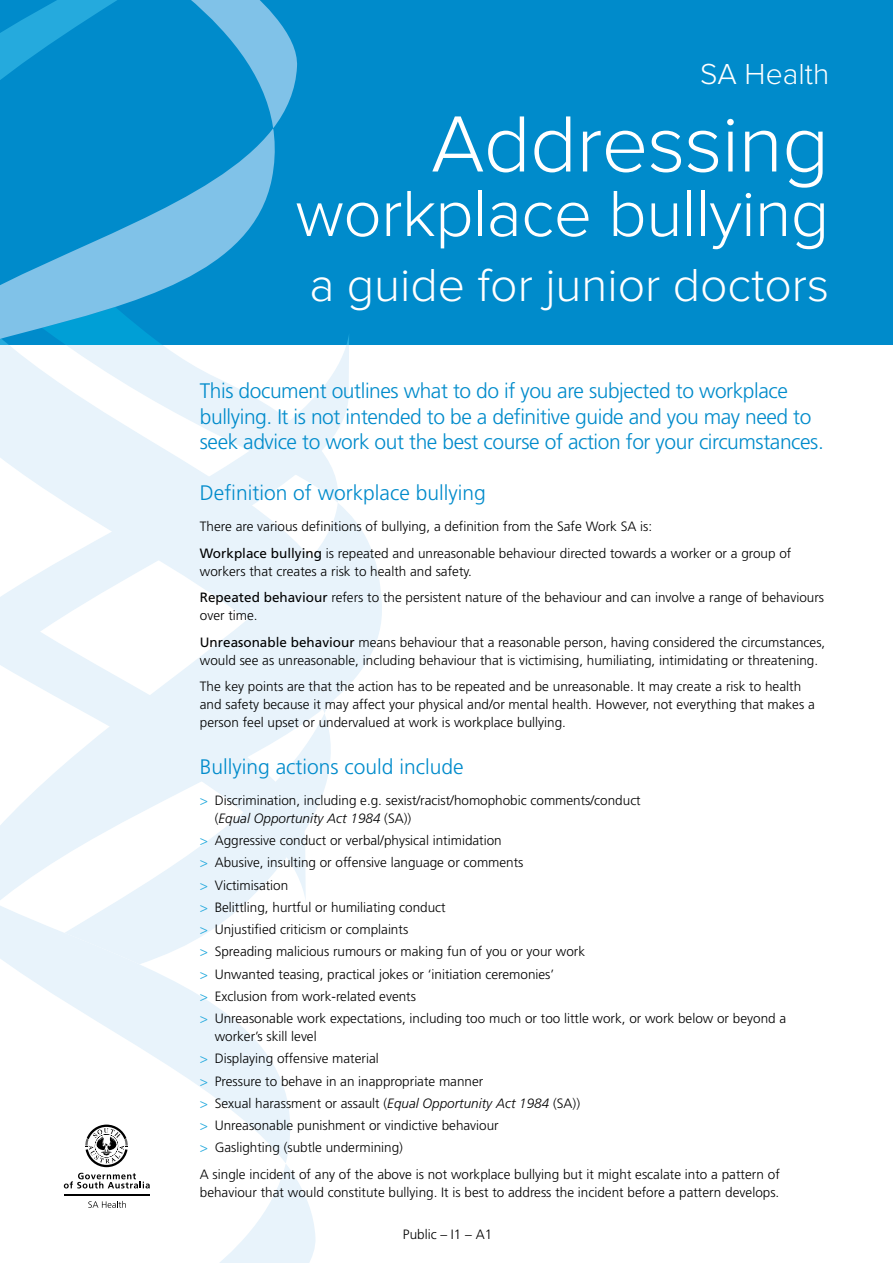
<style>
.page{position:relative;width:893px;height:1263px;background:#fff}
.page>*{position:absolute;margin:0;border:0;box-sizing:border-box;transform-origin:0 0}
.t1{font:300 82.5px "Proxima Nova";letter-spacing:-.01em;color:#fff}
.t2{font:300 67.5px "Proxima Nova";letter-spacing:-.01em;color:#fff}
.t3{font:300 48px "Proxima Nova";color:#fff}
.t4{font:300 30px "Proxima Nova";color:#fff}
.t5{font:300 21px/25.5px "Frutiger";letter-spacing:-.02em;color:#008bcb}
.t6{font:300 21px "Frutiger";color:#008bcb}
.t7{font:300 13.5px/22.2px "Frutiger";color:#000}
.s1{font-weight:400}
.s2{color:#25aadd}
.s3{font-style:italic}
</style>
<div class="page">
<svg style="left:0;top:344px;width:399px;height:919px"></svg>
<svg style="left:0;top:344px;width:317px;height:558px;fill:#e8f3fb"></svg>
<div style="left:0;top:0;width:893px;height:344px;background:#008bcb"></div>
<svg style="left:0;top:0;width:297px;height:344px"></svg>
<svg style="left:88px;top:1201px;width:38px;height:7px"></svg>
<hr style="left:64px;top:1194px;width:86px;height:2px;background:#000">
<svg style="left:64px;top:1173px;width:86px;height:15px"></svg>
<svg style="left:85px;top:1124px;width:43px;height:43px"></svg>
<h3 class="t4" style="left:700px;top:60px;width:130px">SA Health</h3>
<h1 class="t1" style="left:431px;top:106px;width:400px">Addressing</h1>
<h2 class="t2" style="left:295px;top:183px;width:535px">workplace bullying</h2>
<h3 class="t3" style="left:309px;top:263px;width:521px">a guide for junior doctors</h3>
<h3 class="t5" style="left:200px;top:379px;width:625px">This document outlines what to do if you are subjected to workplace bullying. It is not intended to be a definitive guide and you may need to seek advice to work out the best course of action for your circumstances.</h3>
<h3 class="t6" style="left:200px;top:481px;width:287px">Definition of workplace bullying</h3>
<p class="t7" style="left:200px;top:513px;width:593px;line-height:26.5px">There are various definitions of bullying, a definition from the Safe Work SA is:<br><span class="s1">Workplace bullying</span> is repeated and unreasonable behaviour directed towards a worker or a group of</p>
<p class="t7" style="left:200px;top:558px;width:626px;line-height:26.5px">workers that creates a risk to health and safety.<br><span class="s1">Repeated behaviour</span> refers to the persistent nature of the behaviour and can involve a range of behaviours</p>
<p class="t7" style="left:200px;top:602px;width:627px;line-height:26.5px">over time.<br><span class="s1">Unreasonable behaviour</span> means behaviour that a reasonable person, having considered the circumstances,</p>
<p class="t7" style="left:200px;top:647px;width:620px;line-height:26.5px">would see as unreasonable, including behaviour that is victimising, humiliating, intimidating or threatening.<br>The key points are that the action has to be repeated and be unreasonable. It may create a risk to health</p>
<p class="t7" style="left:200px;top:696px;width:616px;line-height:18px">and safety because it may affect your physical and/or mental health. However, not everything that makes a person feel upset or undervalued at work is workplace bullying.</p>
<h3 class="t6" style="left:200px;top:755px;width:265px">Bullying actions could include</h3>
<p class="t7" style="left:215px;top:791px;width:428px;line-height:18px;text-indent:-15px"><span class="s2">&gt;</span> Discrimination, including e.g. sexist/racist/homophobic comments/conduct (<span class="s3">Equal Opportunity Act 1984</span> (SA))</p>
<p class="t7" style="left:200px;top:829px;width:588px"><span class="s2">&gt;</span> Aggressive conduct or verbal/physical intimidation<br><span class="s2">&gt;</span> Abusive, insulting or offensive language or comments<br><span class="s2">&gt;</span> Victimisation<br><span class="s2">&gt;</span> Belittling, hurtful or humiliating conduct<br><span class="s2">&gt;</span> Unjustified criticism or complaints<br><span class="s2">&gt;</span> Spreading malicious rumours or making fun of you or your work<br><span class="s2">&gt;</span> Unwanted teasing, practical jokes or ‘initiation ceremonies’<br><span class="s2">&gt;</span> Exclusion from work-related events<br><span class="s2">&gt;</span> Unreasonable work expectations, including too much or too little work, or work below or beyond a</p>
<p class="t7" style="left:200px;top:1025px;width:382px;text-indent:15px">worker’s skill level<br><span class="s2">&gt;</span> Displaying offensive material<br><span class="s2">&gt;</span> Pressure to behave in an inappropriate manner<br><span class="s2">&gt;</span> Sexual harassment or assault (<span class="s3">Equal Opportunity Act 1984</span> (SA)) <span class="s2">&gt;</span> Unreasonable punishment or vindictive behaviour<br><span class="s2">&gt;</span> Gaslighting (subtle undermining)</p>
<p class="t7" style="left:200px;top:1165px;width:581px;line-height:18px">A single incident of any of the above is not workplace bullying but it might escalate into a pattern of behaviour that would constitute bullying. It is best to address the incident before a pattern develops.</p>
<p class="t7" style="left:403px;top:1223px;width:91px">Public – I1 – A1</p>
</div>
